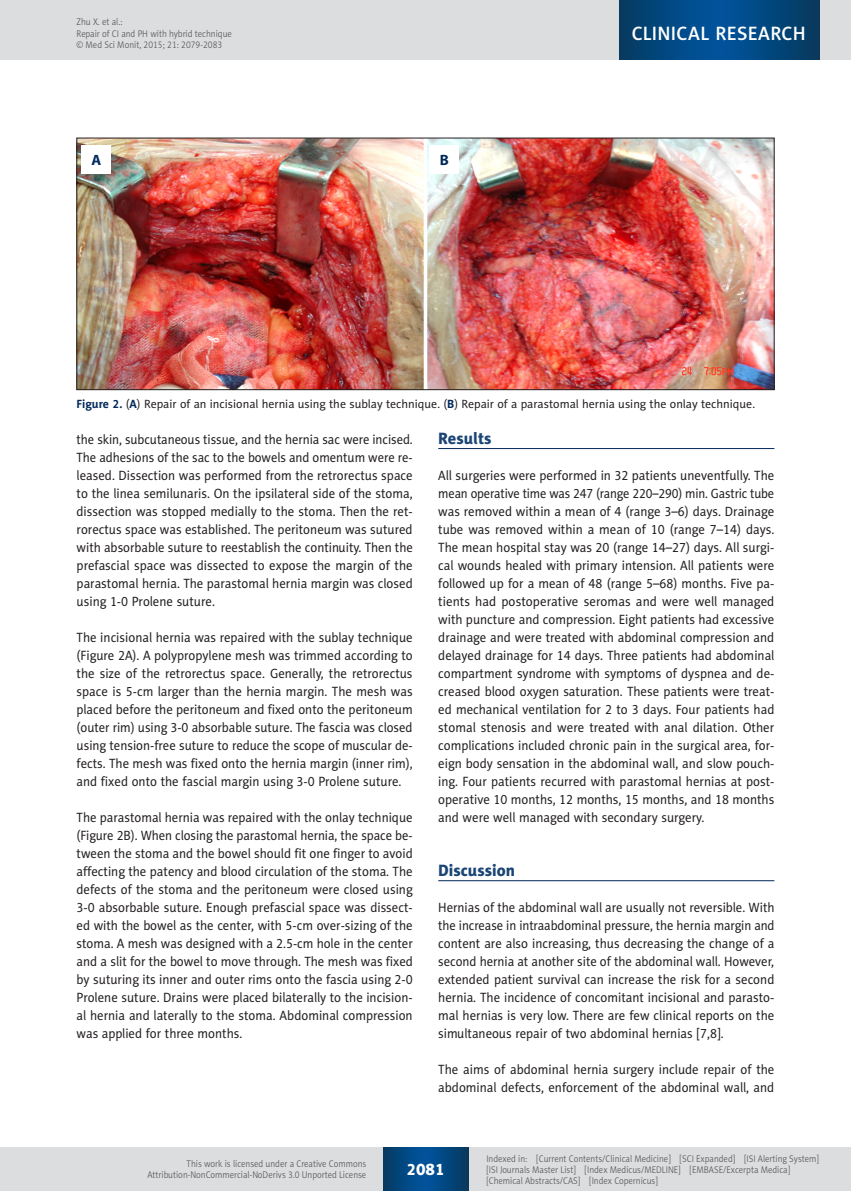
<style>
.page{position:relative;width:851px;height:1191px;background:#fff}
.page>*{position:absolute;margin:0;border:0;box-sizing:border-box;transform-origin:0 0}
.t1{font:19.5px "Naomi Sans EFN Medium";letter-spacing:.015em;color:#fff}
.MSM_Headline_1{font:16.5px "Naomi Sans EFN Heavy";color:#1a4574}
.t2{font:16.5px "Naomi Sans EFN Heavy";color:#fff}
.t3{font:700 15px "Myriad Pro";color:#00295c}
.MSM_Body{font:13.5px/18px "Naomi Sans EFN";color:#231f20;text-align:justify;scale:.95 1}
.MSM_Body-2{font:13.5px/18px "Naomi Sans EFN";color:#231f20;text-align:justify;scale:.94 1}
.MSM_Rycina_tytul{font:12px "Naomi Sans EFN";color:#231f20}
.MSM_pagina_zywa{font:9.75px/11.2px "Naomi Sans EFN Light";color:#57585a;scale:.9 1}
.MSM_pagina_sygnatura{font:9.75px "Naomi Sans EFN Light";color:#57585a;scale:.9 1}
.s1{font-weight:700;color:#00295c}
</style>
<div class="page">
<hr style="left:438px;top:448px;width:336px;height:1px;background:#00295c">
<hr style="left:438px;top:880px;width:336px;height:1px;background:#00295c">
<img style="left:79px;top:140px;width:693px;height:248px">
<div style="left:77px;top:138px;width:697px;height:252px;border:1px solid #231f20"></div>
<div style="left:82px;top:146px;width:29px;height:28px;background:#fff"></div>
<div style="left:429px;top:146px;width:30px;height:28px;background:#fff"></div>
<div style="left:0;top:1148px;width:850px;height:43px;background:#dcdddf"></div>
<svg style="left:383px;top:1147px;width:85px;height:43px"></svg>
<div style="left:0;top:0;width:850px;height:60px;background:#dcdddf"></div>
<svg style="left:619px;top:0;width:200px;height:60px"></svg>
<p class="MSM_pagina_zywa" style="left:77px;top:16px;width:174px">Zhu X. et al.:<br>Repair of CI and PH with hybrid technique</p>
<p class="MSM_pagina_sygnatura" style="left:77px;top:39px;width:163px">© Med Sci Monit, 2015; 21: 2079-2083</p>
<p class="t3" style="left:91px;top:151px;width:11px">A</p>
<p class="t3" style="left:440px;top:151px;width:11px">B</p>
<h1 class="t1" style="left:631px;top:22px;width:175px">CLINICAL RESEARCH</h1>
<p class="MSM_Rycina_tytul" style="left:77px;top:397px;width:680px"><span class="s1">Figure 2.</span> (<span class="s1">A</span>) Repair of an incisional hernia using the sublay technique. (<span class="s1">B</span>) Repair of a parastomal hernia using the onlay technique.</p>
<p class="MSM_Body-2" style="left:77px;top:430px;width:359px">the skin, subcutaneous tissue, and the hernia sac were incised.<br>The adhesions of the sac to the bowels and omentum were re&shy;leased. Dissection was performed from the retrorectus space to the linea semilunaris. On the ipsilateral side of the stoma, dissection was stopped medially to the stoma. Then the ret&shy;rorectus space was established. The peritoneum was sutured with absorbable suture to reestablish the continuity. Then the prefascial space was dissected to expose the margin of the parastomal hernia. The parastomal hernia margin was closed using 1-0 Prolene suture.</p>
<p class="MSM_Body" style="left:77px;top:628px;width:355px">The incisional hernia was repaired with the sublay technique (Figure 2A). A polypropylene mesh was trimmed according to the size of the retrorectus space. Generally, the retrorectus space is 5-cm larger than the hernia margin. The mesh was placed before the peritoneum and fixed onto the peritoneum (outer rim) using 3-0 absorbable suture. The fascia was closed using tension-free suture to reduce the scope of muscular de&shy;fects. The mesh was fixed onto the hernia margin (inner rim), and fixed onto the fascial margin using 3-0 Prolene suture.</p>
<p class="MSM_Body" style="left:77px;top:808px;width:355px">The parastomal hernia was repaired with the onlay technique (Figure 2B). When closing the parastomal hernia, the space be&shy;tween the stoma and the bowel should fit one finger to avoid affecting the patency and blood circulation of the stoma. The defects of the stoma and the peritoneum were closed using 3-0 absorbable suture. Enough prefascial space was dissect&shy;ed with the bowel as the center, with 5-cm over-sizing of the stoma. A mesh was designed with a 2.5-cm hole in the center and a slit for the bowel to move through. The mesh was fixed by suturing its inner and outer rims onto the fascia using 2-0<br>Prolene suture. Drains were placed bilaterally to the incision&shy;al hernia and laterally to the stoma. Abdominal compression was applied for three months.</p>
<p class="MSM_Headline_1" style="left:438px;top:428px;width:55px">Results</p>
<p class="MSM_Body" style="left:438px;top:466px;width:355px">All surgeries were performed in 32 patients uneventfully. The mean operative time was 247 (range 220–290) min. Gastric tube was removed within a mean of 4 (range 3–6) days. Drainage tube was removed within a mean of 10 (range 7–14) days.<br>The mean hospital stay was 20 (range 14–27) days. All surgi&shy;cal wounds healed with primary intension. All patients were followed up for a mean of 48 (range 5–68) months. Five pa&shy;tients had postoperative seromas and were well managed with puncture and compression. Eight patients had excessive drainage and were treated with abdominal compression and delayed drainage for 14 days. Three patients had abdominal compartment syndrome with symptoms of dyspnea and de&shy;creased blood oxygen saturation. These patients were treat&shy;ed mechanical ventilation for 2 to 3 days. Four patients had stomal stenosis and were treated with anal dilation. Other complications included chronic pain in the surgical area, for&shy;eign body sensation in the abdominal wall, and slow pouch&shy;ing. Four patients recurred with parastomal hernias at post&shy;operative 10 months, 12 months, 15 months, and 18 months and were well managed with secondary surgery.</p>
<p class="MSM_Headline_1" style="left:438px;top:860px;width:78px">Discussion</p>
<p class="MSM_Body" style="left:438px;top:898px;width:355px">Hernias of the abdominal wall are usually not reversible. With the increase in intraabdominal pressure, the hernia margin and content are also increasing, thus decreasing the change of a second hernia at another site of the abdominal wall. However, extended patient survival can increase the risk for a second hernia. The incidence of concomitant incisional and parasto&shy;mal hernias is very low. There are few clinical reports on the simultaneous repair of two abdominal hernias [7,8].</p>
<p class="MSM_Body" style="left:438px;top:1060px;width:355px">The aims of abdominal hernia surgery include repair of the abdominal defects, enforcement of the abdominal wall, and</p>
<p class="MSM_pagina_zywa" style="left:147px;top:1158px;width:245px;text-align:right">This work is licensed under a Creative Commons<br>Attribution-NonCommercial-NoDerivs 3.0 Unported License</p>
<p class="t2" style="left:406px;top:1159px;width:40px">2081</p>
<p class="MSM_pagina_zywa" style="left:486px;top:1152px;width:371px">Indexed in: [Current Contents/Clinical Medicine] [SCI Expanded] [ISI Alerting System] [ISI Journals Master List] [Index Medicus/MEDLINE] [EMBASE/Excerpta Medica] [Chemical Abstracts/CAS] [Index Copernicus]</p>
</div>
